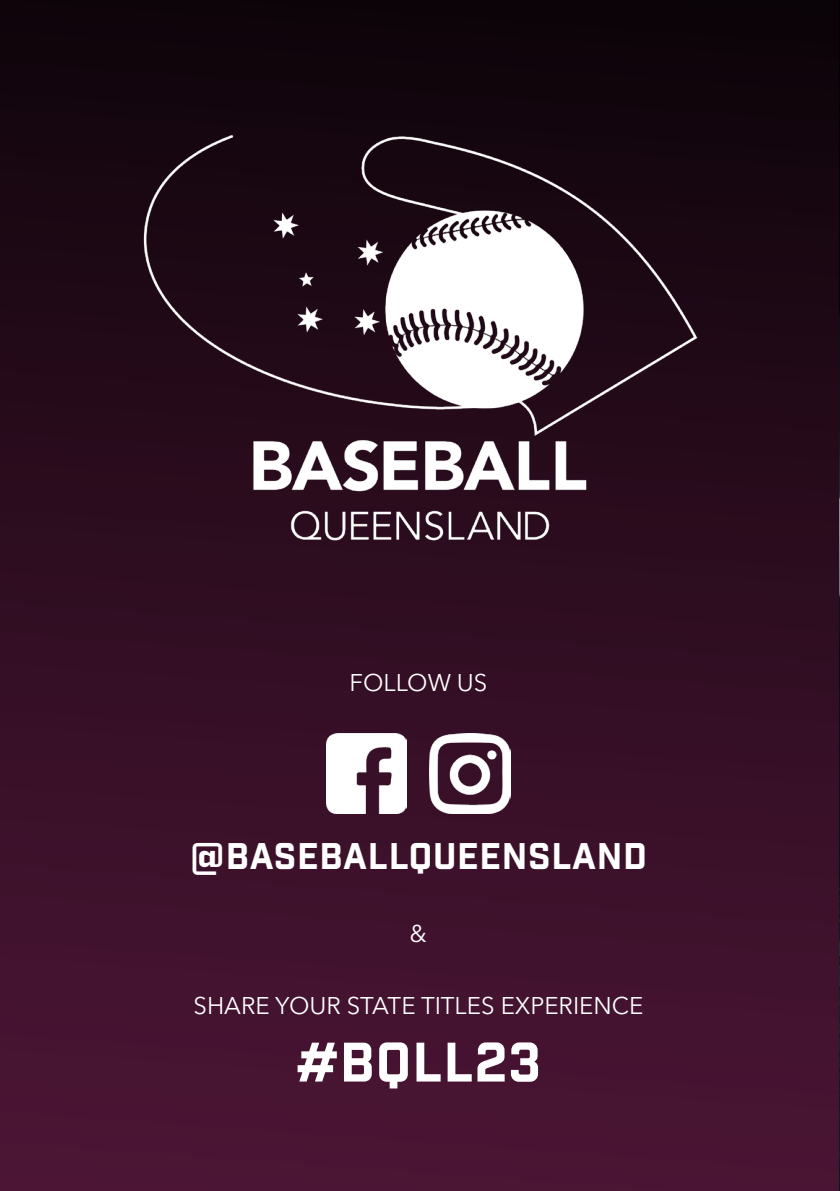
<style>
.page{position:relative;width:840px;height:1191px;background:#fff}
.page>*{position:absolute;margin:0;border:0;box-sizing:border-box;transform-origin:0 0}
.t1{font:54px "Industry Inc Base";letter-spacing:.02em;color:#fff}
.t2{font:36px "Industry Inc Base";letter-spacing:.02em;color:#fff}
.t3{font:24px "Avenir Next LT Pro";color:#fff}
</style>
<div class="page">
<div style="left:0;top:0;width:838px;height:1191px;background:linear-gradient(to bottom,#0e040a,#4e1636)"></div>
<img style="left:111px;top:66px;width:614px;height:523px">
<img style="left:326px;top:733px;width:80px;height:81px">
<img style="left:429px;top:733px;width:81px;height:81px">
<p class="t3" style="left:349px;top:668px;width:139px">FOLLOW US</p>
<p class="t2" style="left:190px;top:835px;width:458px">@BASEBALLQUEENSLAND</p>
<p class="t3" style="left:410px;top:918px;width:18px">&amp;</p>
<p class="t3" style="left:193px;top:990px;width:451px">SHARE YOUR STATE TITLES EXPERIENCE</p>
<p class="t1" style="left:295px;top:1029px;width:246px">#BQLL23</p>
</div>
